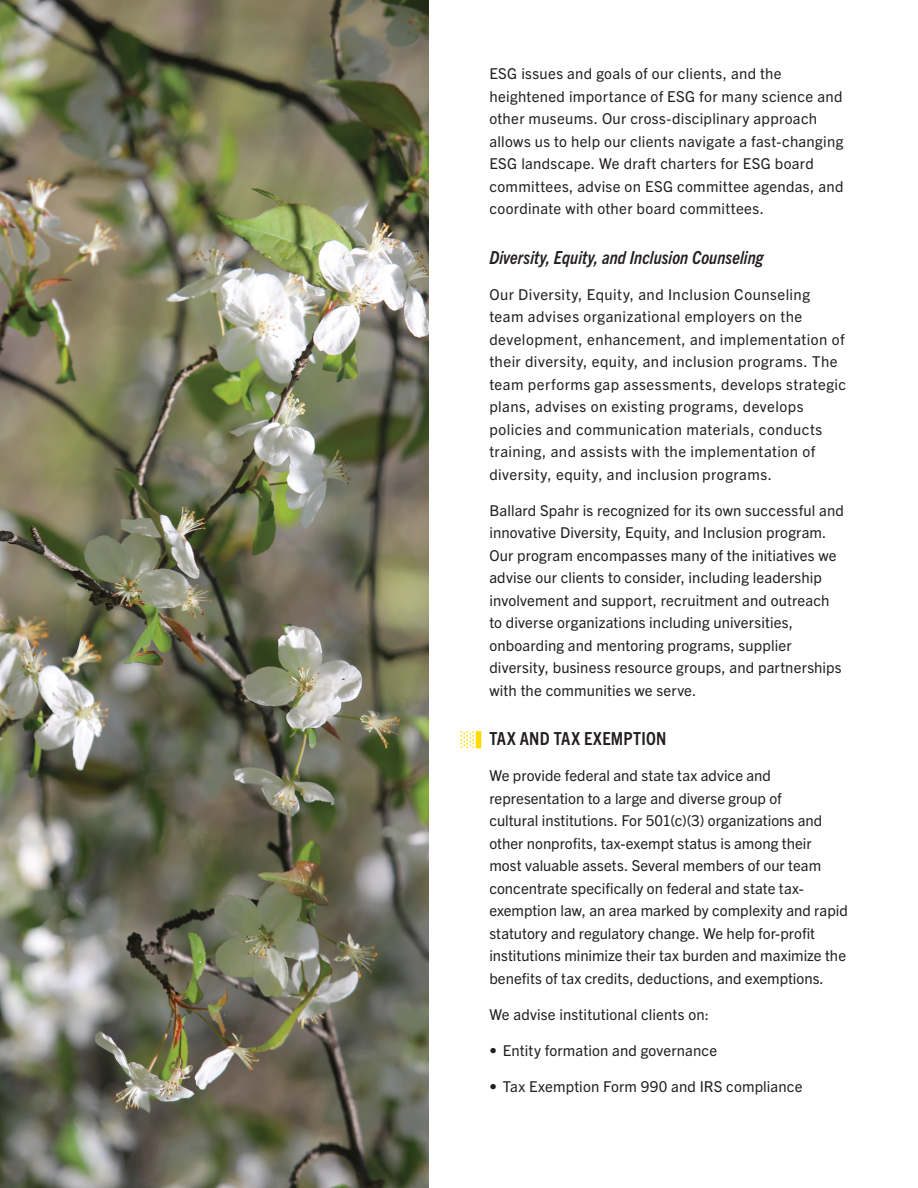
<style>
.page{position:relative;width:918px;height:1188px;background:#fff}
.page>*{position:absolute;margin:0;border:0;box-sizing:border-box;transform-origin:0 0}
.t1{font:54px "Ballard Dot Graphic";color:#ffdc01}
.t2{font:italic 700 condensed 18px "Trade Gothic Next LT Pro";letter-spacing:.005em;color:#231f20}
.t3{font:700 condensed 18px "Trade Gothic Next LT Pro";letter-spacing:.015em;color:#231f20}
.t4{font:15px/22.5px "Trade Gothic Next LT Pro";letter-spacing:.015em;color:#231f20}
</style>
<div class="page">
<img style="left:0;top:0;width:429px;height:1188px">
<h1 class="t1" style="left:458px;top:705px;width:28px">•</h1>
<p class="t4" style="left:489px;top:61px;width:356px">ESG issues and goals of our clients, and the heightened importance of ESG for many science and other museums. Our cross-disciplinary approach allows us to help our clients navigate a fast-changing ESG landscape. We draft charters for ESG board committees, advise on ESG committee agendas, and coordinate with other board committees.</p>
<p class="t2" style="left:489px;top:245px;width:276px">Diversity, Equity, and Inclusion Counseling</p>
<p class="t4" style="left:489px;top:282px;width:358px">Our Diversity, Equity, and Inclusion Counseling team advises organizational employers on the development, enhancement, and implementation of their diversity, equity, and inclusion programs. The team performs gap assessments, develops strategic plans, advises on existing programs, develops policies and communication materials, conducts training, and assists with the implementation of diversity, equity, and inclusion programs.</p>
<p class="t4" style="left:489px;top:498px;width:356px">Ballard Spahr is recognized for its own successful and innovative Diversity, Equity, and Inclusion program.<br>Our program encompasses many of the initiatives we advise our clients to consider, including leadership involvement and support, recruitment and outreach to diverse organizations including universities, onboarding and mentoring programs, supplier diversity, business resource groups, and partnerships with the communities we serve.</p>
<p class="t3" style="left:489px;top:726px;width:179px">TAX AND TAX EXEMPTION</p>
<p class="t4" style="left:489px;top:763px;width:360px">We provide federal and state tax advice and representation to a large and diverse group of<br>cultural institutions. For 501(c)(3) organizations and other nonprofits, tax-exempt status is among their<br>most valuable assets. Several members of our team concentrate specifically on federal and state tax&shy;exemption law, an area marked by complexity and rapid statutory and regulatory change. We help for-profit institutions minimize their tax burden and maximize the benefits of tax credits, deductions, and exemptions.</p>
<p class="t4" style="left:489px;top:1002px;width:221px">We advise institutional clients on:</p>
<p class="t4" style="left:489px;top:1038px;width:229px">• Entity formation and governance</p>
<p class="t4" style="left:489px;top:1074px;width:315px">• Tax Exemption Form 990 and IRS compliance</p>
</div>
